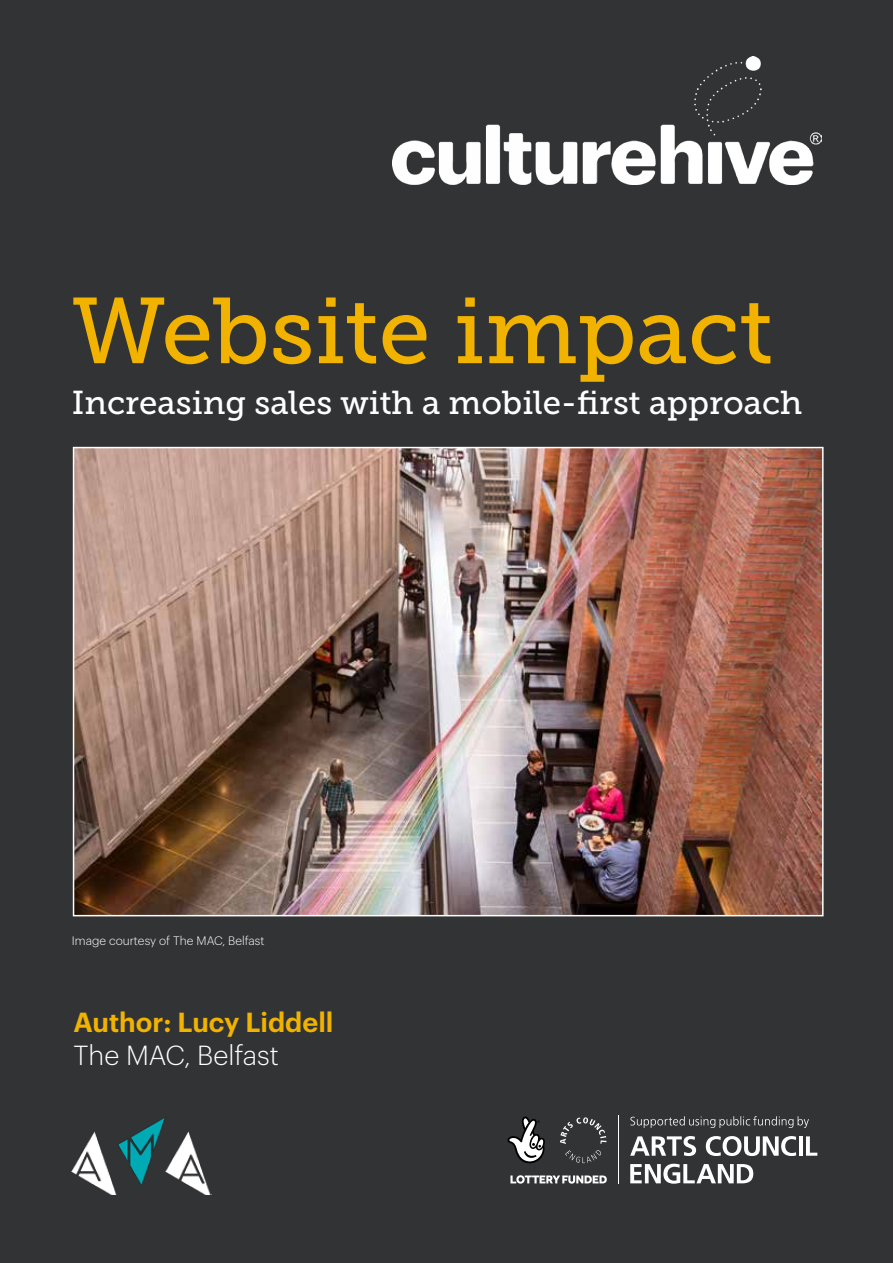
<style>
.page{position:relative;width:893px;height:1263px;background:#323335}
.page>*{position:absolute;margin:0;border:0;box-sizing:border-box;transform-origin:0 0}
.t1{font:93px "Museo Slab 500";color:#f1b300}
.t2{font:33px "Museo Slab 500";color:#fff}
.t3{font:600 27px "Graphik";color:#f1b300}
.t4{font:300 27px "Graphik";color:#fff}
.t5{font:300 12px "Graphik";color:#fff}
</style>
<div class="page">
<img style="left:393px;top:56px;width:428px;height:128px">
<img style="left:72px;top:1118px;width:140px;height:77px">
<svg style="left:560px;top:1117px;width:46px;height:27px"></svg>
<svg style="left:565px;top:1150px;width:37px;height:13px"></svg>
<svg style="left:630px;top:1136px;width:66px;height:20px"></svg>
<svg style="left:706px;top:1136px;width:90px;height:20px"></svg>
<hr style="left:799px;top:1136px;width:4px;height:20px;background:#fff">
<svg style="left:806px;top:1136px;width:11px;height:20px"></svg>
<svg style="left:630px;top:1164px;width:123px;height:20px"></svg>
<svg style="left:630px;top:1116px;width:179px;height:12px"></svg>
<hr style="left:618px;top:1115px;width:1px;height:68px;background:#fff">
<svg style="left:510px;top:1175px;width:97px;height:8px"></svg>
<svg style="left:507px;top:1116px;width:38px;height:47px"></svg>
<img style="left:76px;top:450px;width:745px;height:463px">
<div style="left:73px;top:447px;width:751px;height:469px;border:2px solid #fff"></div>
<h1 class="t1" style="left:72px;top:279px;width:703px">Website impact</h1>
<p class="t2" style="left:72px;top:384px;width:732px">Increasing sales with a mobile-first approach</p>
<p class="t5" style="left:72px;top:932px;width:194px">Image courtesy of The MAC, Belfast</p>
<p class="t3" style="left:74px;top:1002px;width:261px">Author: Lucy Liddell</p>
<p class="t4" style="left:74px;top:1035px;width:207px">The MAC, Belfast</p>
</div>
